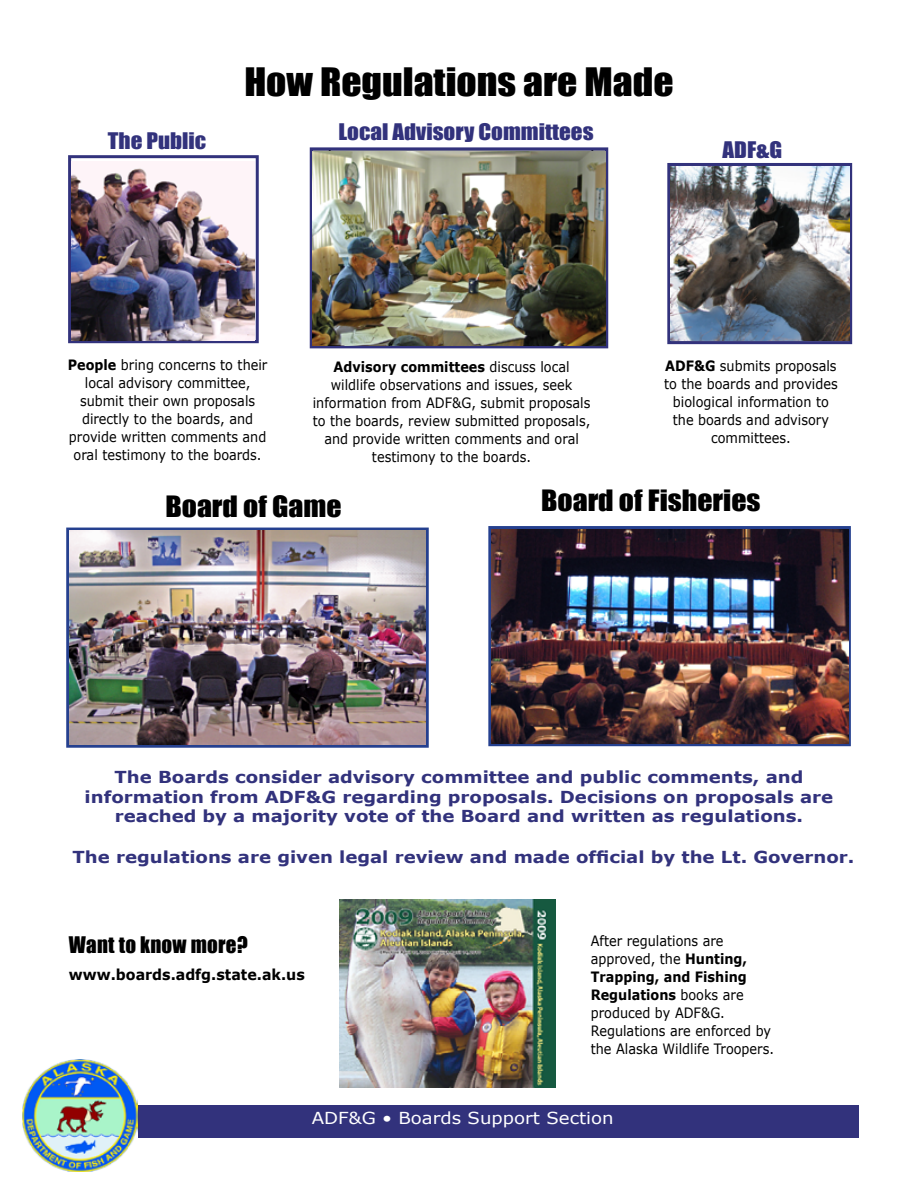
<style>
.page{position:relative;width:918px;height:1188px;background:#fff}
.page>*{position:absolute;margin:0;border:0;box-sizing:border-box;transform-origin:0 0}
.t1{font:36px "Impact";color:#000;scale:1.1 1}
.t2{font:27px "Impact";color:#000;scale:1.1 1}
.t3{font:21px "Impact";color:#32327c;scale:1.1 1}
.t4{font:21px "Impact";letter-spacing:.01em;color:#000}
.t5{font:700 16.5px/19.8px "Verdana";color:#32327c;text-align:center;scale:1.1 1}
.t6{font:16.5px "Verdana";color:#fff;scale:1.1 1}
.t7{font:700 15px "Verdana";color:#000;scale:.95 1}
.t8{font:14.25px/18px "Verdana";color:#000;text-align:center;scale:.9 1}
.s1{font-weight:700}
</style>
<div class="page">
<div style="left:667px;top:163px;width:185px;height:181px;border:3px solid #32327c"></div>
<div style="left:57px;top:1105px;width:801px;height:33px;background:#32327c"></div>
<div style="left:68px;top:155px;width:191px;height:188px;border:3px solid #32327c"></div>
<div style="left:66px;top:528px;width:363px;height:220px;border:3px solid #25408f"></div>
<div style="left:488px;top:526px;width:363px;height:220px;border:3px solid #25408f"></div>
<div style="left:310px;top:147px;width:298px;height:201px;border:3px solid #32327c"></div>
<img style="left:23px;top:1060px;width:115px;height:112px">
<img style="left:71px;top:161px;width:183px;height:179px">
<img style="left:312px;top:151px;width:294px;height:194px">
<img style="left:670px;top:167px;width:179px;height:173px">
<img style="left:70px;top:531px;width:356px;height:214px">
<img style="left:492px;top:529px;width:356px;height:214px">
<img style="left:339px;top:899px;width:216px;height:189px">
<h1 class="t1" style="left:244px;top:54px;width:392px">How Regulations are Made</h1>
<h3 class="t3" style="left:338px;top:116px;width:233px">Local Advisory Committees</h3>
<h3 class="t3" style="left:108px;top:125px;width:91px">The Public</h3>
<h3 class="t3" style="left:723px;top:133px;width:56px">ADF&amp;G</h3>
<p class="t8" style="left:68px;top:356px;width:223px"><span class="s1">People</span> bring concerns to their local advisory committee, submit their own proposals directly to the boards, and provide written comments and oral testimony to the boards.</p>
<p class="t8" style="left:313px;top:357px;width:310px"><span class="s1">Advisory committees</span> discuss local wildlife observations and issues, seek information from ADF&amp;G, submit proposals to the boards, review submitted proposals, and provide written comments and oral testimony to the boards.</p>
<p class="t8" style="left:664px;top:356px;width:195px"><span class="s1">ADF&amp;G</span> submits proposals to the boards and provides biological information to the boards and advisory committees.</p>
<h2 class="t2" style="left:165px;top:486px;width:162px">Board of Game</h2>
<h2 class="t2" style="left:541px;top:479px;width:201px">Board of Fisheries</h2>
<p class="t5" style="left:85px;top:767px;width:682px">The Boards consider advisory committee and public comments, and information from ADF&amp;G regarding proposals. Decisions on proposals are reached by a majority vote of the Board and written as regulations.</p>
<p class="t5" style="left:73px;top:847px;width:712px">The regulations are given legal review and made official by the Lt. Governor.</p>
<h3 class="t4" style="left:69px;top:928px;width:180px">Want to know more?</h3>
<p class="t7" style="left:69px;top:964px;width:250px">www.boards.adfg.state.ak.us</p>
<p class="t8" style="left:591px;top:932px;width:205px;text-align:left">After regulations are approved, the <span class="s1">Hunting,<br>Trapping, and Fishing<br>Regulations</span> books are produced by ADF&amp;G.<br>Regulations are enforced by the Alaska Wildlife Troopers.</p>
<p class="t6" style="left:312px;top:1107px;width:276px">ADF&amp;G • Boards Support Section</p>
</div>
